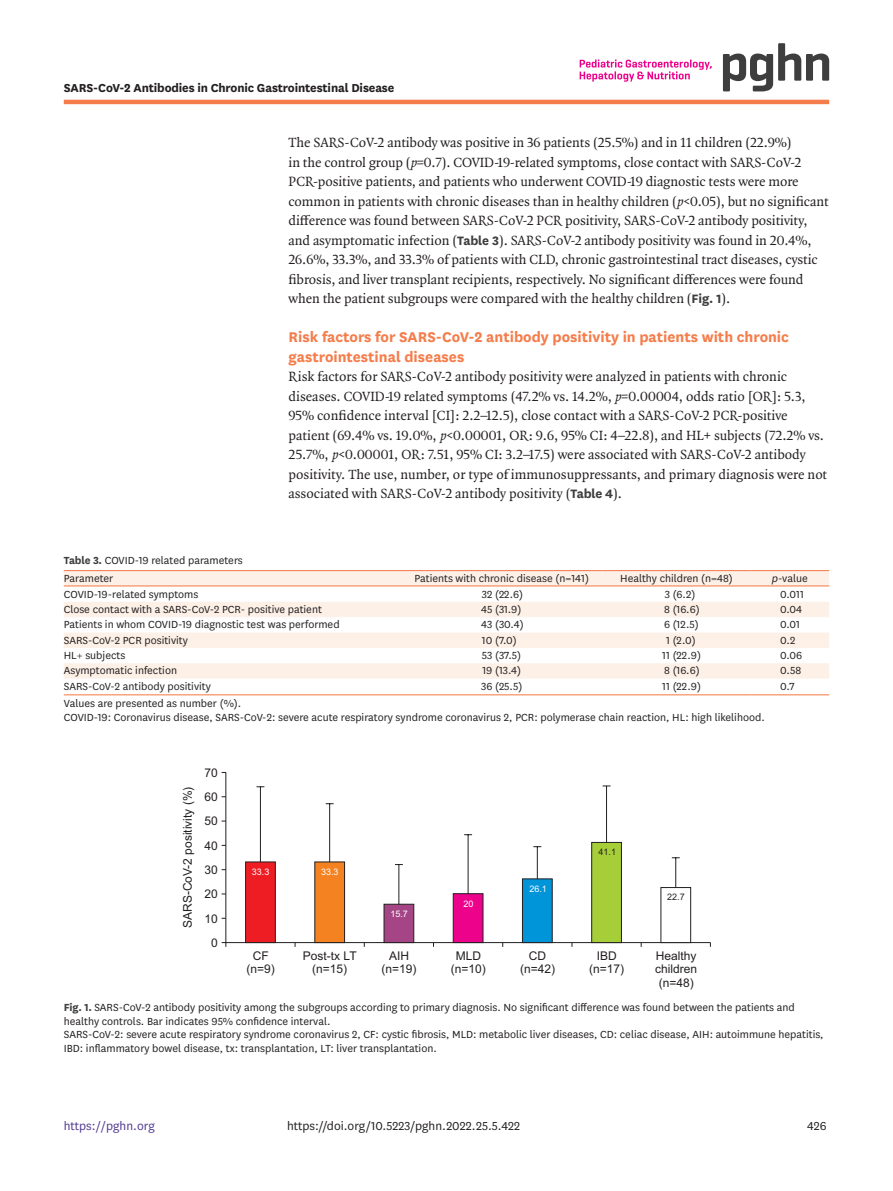
<style>
.page{position:relative;width:893px;height:1191px;background:#fff}
.page>*{position:absolute;margin:0;border:0;box-sizing:border-box;transform-origin:0 0}
.body_title2{font:700 16.5px/19.5px "National";color:#f47d4b}
.body_p{font:14.25px/19.5px "Quadraat OT";letter-spacing:-.005em;color:#231f20}
.body_p_first{font:14.25px/19.5px "Quadraat OT";color:#231f20}
.alt-title-type{font:700 13.5px "National";letter-spacing:-.01em;color:#231f20}
.doi_running_footer{font:13.5px "National";color:#231f20}
.t1{font:13.5px "National";color:#513a91}
.fig_caption{font:12px/13.5px "National";color:#231f20}
.tbody_entry{font:12px "National";color:#231f20}
.table-wrap-foot_p{font:12px "National";color:#231f20}
.t2{font:12px/13.4px "Arial";color:#231f20;text-align:center}
.thead_entry{font:12px "National";color:#231f20}
.table-wrap_caption{font:12px "National";color:#231f20}
.table-wrap-foot_p_fi{font:12px "National";color:#231f20}
.t3{font:9px "Arial";color:#fff}
.t4{font:9px "Arial";color:#231f20}
.s1{font-style:italic}
.s2{font-family:"National";font-weight:700;color:#3e3e3f}
.s3{font-weight:700;color:#3e3e3f}
</style>
<div class="page">
<hr style="left:64px;top:100px;width:765px;height:4px;background:#f47d4b">
<svg style="left:723px;top:43px;width:106px;height:48px"></svg>
<svg style="left:580px;top:60px;width:132px;height:22px"></svg>
<svg style="left:64px;top:571px;width:765px;height:107px;fill:#fdf0e7"></svg>
<hr style="left:64px;top:570px;width:337px;height:1px;background:#f47d4b">
<hr style="left:401px;top:570px;width:202px;height:1px;background:#f47d4b">
<hr style="left:603px;top:570px;width:147px;height:1px;background:#f47d4b">
<hr style="left:750px;top:570px;width:79px;height:1px;background:#f47d4b">
<hr style="left:64px;top:585px;width:337px;height:1px;background:#f47d4b">
<hr style="left:401px;top:585px;width:202px;height:1px;background:#f47d4b">
<hr style="left:603px;top:585px;width:147px;height:1px;background:#f47d4b">
<hr style="left:750px;top:585px;width:79px;height:1px;background:#f47d4b">
<hr style="left:64px;top:694px;width:337px;height:1px;background:#f47d4b">
<hr style="left:401px;top:694px;width:202px;height:1px;background:#f47d4b">
<hr style="left:603px;top:694px;width:147px;height:1px;background:#f47d4b">
<hr style="left:750px;top:694px;width:79px;height:1px;background:#f47d4b">
<svg style="left:221px;top:771px;width:489px;height:172px"></svg>
<hr style="left:260px;top:786px;width:1px;height:129px;background:#231f20">
<div style="left:245px;top:861px;width:31px;height:82px;background:#ee1d23;border:1px solid #231f20"></div>
<hr style="left:329px;top:803px;width:1px;height:112px;background:#231f20">
<div style="left:314px;top:861px;width:31px;height:82px;background:#f58220;border:1px solid #231f20"></div>
<hr style="left:398px;top:864px;width:1px;height:50px;background:#231f20">
<div style="left:384px;top:903px;width:30px;height:40px;background:#a54586;border:1px solid #231f20"></div>
<hr style="left:468px;top:834px;width:1px;height:81px;background:#231f20">
<div style="left:453px;top:893px;width:30px;height:50px;background:#ed028c;border:1px solid #231f20"></div>
<hr style="left:537px;top:846px;width:1px;height:53px;background:#231f20">
<div style="left:522px;top:878px;width:31px;height:65px;background:#0095d9;border:1px solid #231f20"></div>
<hr style="left:606px;top:786px;width:1px;height:63px;background:#231f20">
<div style="left:591px;top:842px;width:31px;height:101px;background:#a6ce39;border:1px solid #231f20"></div>
<hr style="left:675px;top:857px;width:1px;height:51px;background:#231f20">
<div style="left:660px;top:887px;width:31px;height:56px;background:#fff;border:1px solid #231f20"></div>
<p class="alt-title-type" style="left:64px;top:78px;width:332px">SARS-CoV-2 Antibodies in Chronic Gastrointestinal Disease</p>
<p class="body_p" style="left:289px;top:133px;width:542px">The SARS-CoV-2 antibody was positive in 36 patients (25.5%) and in 11 children (22.9%)<br>in the control group (<span class="s1">p</span>=0.7). COVID-19-related symptoms, close contact with SARS-CoV-2<br>PCR-positive patients, and patients who underwent COVID-19 diagnostic tests were more common in patients with chronic diseases than in healthy children (<span class="s1">p</span>&lt;0.05), but no significant difference was found between SARS-CoV-2 PCR positivity, SARS-CoV-2 antibody positivity, and asymptomatic infection (<span class="s2">Table 3</span>). SARS-CoV-2 antibody positivity was found in 20.4%, 26.6%, 33.3%, and 33.3% of patients with CLD, chronic gastrointestinal tract diseases, cystic fibrosis, and liver transplant recipients, respectively. No significant differences were found when the patient subgroups were compared with the healthy children (<span class="s2">Fig. 1</span>).</p>
<p class="body_title2" style="left:289px;top:326px;width:502px">Risk factors for SARS-CoV-2 antibody positivity in patients with chronic gastrointestinal diseases</p>
<p class="body_p_first" style="left:289px;top:367px;width:540px">Risk factors for SARS-CoV-2 antibody positivity were analyzed in patients with chronic diseases. COVID-19 related symptoms (47.2% vs. 14.2%, <span class="s1">p</span>=0.00004, odds ratio [OR]: 5.3, 95% confidence interval [CI]: 2.2–12.5), close contact with a SARS-CoV-2 PCR-positive patient (69.4% vs. 19.0%, <span class="s1">p</span>&lt;0.00001, OR: 9.6, 95% CI: 4–22.8), and HL+ subjects (72.2% vs.<br>25.7%, <span class="s1">p</span>&lt;0.00001, OR: 7.51, 95% CI: 3.2–17.5) were associated with SARS-CoV-2 antibody positivity. The use, number, or type of immunosuppressants, and primary diagnosis were not associated with SARS-CoV-2 antibody positivity (<span class="s2">Table 4</span>).</p>
<p class="table-wrap_caption" style="left:64px;top:552px;width:181px"><span class="s3">Table 3.</span> COVID-19 related parameters</p>
<p class="thead_entry" style="left:64px;top:570px;width:51px">Parameter</p>
<p class="thead_entry" style="left:414px;top:570px;width:176px">Patients with chronic disease (n=141)</p>
<p class="thead_entry" style="left:620px;top:570px;width:114px">Healthy children (n=48)</p>
<p class="thead_entry" style="left:772px;top:570px;width:37px"><span class="s1">p</span>-value</p>
<p class="tbody_entry" style="left:64px;top:586px;width:136px">COVID-19-related symptoms</p>
<p class="tbody_entry" style="left:482px;top:586px;width:43px">32 (22.6)</p>
<p class="tbody_entry" style="left:665px;top:586px;width:32px">3 (6.2)</p>
<p class="tbody_entry" style="left:780px;top:586px;width:25px">0.011</p>
<p class="tbody_entry" style="left:64px;top:601px;width:260px">Close contact with a SARS-CoV-2 PCR- positive patient</p>
<p class="tbody_entry" style="left:481px;top:601px;width:42px">45 (31.9)</p>
<p class="tbody_entry" style="left:664px;top:601px;width:37px">8 (16.6)</p>
<p class="tbody_entry" style="left:780px;top:601px;width:23px">0.04</p>
<p class="tbody_entry" style="left:64px;top:617px;width:277px">Patients in whom COVID-19 diagnostic test was performed</p>
<p class="tbody_entry" style="left:481px;top:617px;width:44px">43 (30.4)</p>
<p class="tbody_entry" style="left:664px;top:617px;width:36px">6 (12.5)</p>
<p class="tbody_entry" style="left:780px;top:617px;width:21px">0.01</p>
<p class="tbody_entry" style="left:64px;top:632px;width:125px">SARS-CoV-2 PCR positivity</p>
<p class="tbody_entry" style="left:482px;top:632px;width:36px">10 (7.0)</p>
<p class="tbody_entry" style="left:666px;top:632px;width:31px">1 (2.0)</p>
<p class="tbody_entry" style="left:780px;top:632px;width:17px">0.2</p>
<p class="tbody_entry" style="left:64px;top:647px;width:63px">HL+ subjects</p>
<p class="tbody_entry" style="left:482px;top:647px;width:41px">53 (37.5)</p>
<p class="tbody_entry" style="left:662px;top:647px;width:40px">11 (22.9)</p>
<p class="tbody_entry" style="left:780px;top:647px;width:23px">0.06</p>
<p class="tbody_entry" style="left:64px;top:663px;width:115px">Asymptomatic infection</p>
<p class="tbody_entry" style="left:482px;top:663px;width:40px">19 (13.4)</p>
<p class="tbody_entry" style="left:664px;top:663px;width:37px">8 (16.6)</p>
<p class="tbody_entry" style="left:780px;top:663px;width:22px">0.58</p>
<p class="tbody_entry" style="left:64px;top:678px;width:148px">SARS-CoV-2 antibody positivity</p>
<p class="tbody_entry" style="left:481px;top:678px;width:43px">36 (25.5)</p>
<p class="tbody_entry" style="left:662px;top:678px;width:40px">11 (22.9)</p>
<p class="tbody_entry" style="left:780px;top:678px;width:16px">0.7</p>
<p class="table-wrap-foot_p_fi" style="left:64px;top:695px;width:179px">Values are presented as number (%).</p>
<p class="table-wrap-foot_p" style="left:64px;top:709px;width:702px">COVID-19: Coronavirus disease, SARS-CoV-2: severe acute respiratory syndrome coronavirus 2, PCR: polymerase chain reaction, HL: high likelihood.</p>
<p class="t2" style="left:182px;top:928px;width:143px;rotate:-90deg">SARS-CoV-2 positivity (%)</p>
<p class="t2" style="left:204px;top:761px;width:15px;line-height:24.3px;text-align:justify">70<br>60<br>50<br>40<br>30<br>20<br>10</p>
<p class="t2" style="left:211px;top:937px;width:8px">0</p>
<p class="t3" style="left:252px;top:868px;width:19px">33.3</p>
<p class="t2" style="left:246px;top:950px;width:30px">CF (n=9)</p>
<p class="t3" style="left:321px;top:868px;width:19px">33.3</p>
<p class="t2" style="left:303px;top:950px;width:55px">Post-tx LT (n=15)</p>
<p class="t3" style="left:390px;top:910px;width:19px">15.7</p>
<p class="t3" style="left:463px;top:900px;width:12px">20</p>
<p class="t3" style="left:529px;top:885px;width:19px">26.1</p>
<p class="t4" style="left:599px;top:848px;width:19px">41.1</p>
<p class="t4" style="left:667px;top:894px;width:19px">22.7</p>
<p class="t2" style="left:382px;top:950px;width:37px">AIH (n=19)</p>
<p class="t2" style="left:451px;top:950px;width:37px">MLD (n=10)</p>
<p class="t2" style="left:520px;top:950px;width:37px">CD (n=42)</p>
<p class="t2" style="left:589px;top:950px;width:37px">IBD (n=17)</p>
<p class="t2" style="left:655px;top:950px;width:44px;text-align:justify">Healthy children (n=48)</p>
<p class="fig_caption" style="left:64px;top:1000px;width:761px"><span class="s3">Fig. 1.</span> SARS-CoV-2 antibody positivity among the subgroups according to primary diagnosis. No significant difference was found between the patients and healthy controls. Bar indicates 95% confidence interval.<br>SARS-CoV-2: severe acute respiratory syndrome coronavirus 2, CF: cystic fibrosis, MLD: metabolic liver diseases, CD: celiac disease, AIH: autoimmune hepatitis, IBD: inflammatory bowel disease, tx: transplantation, LT: liver transplantation.</p>
<p class="doi_running_footer" style="left:287px;top:1116px;width:235px">https://doi.org/10.5223/pghn.2022.25.5.422</p>
<p class="t1" style="left:64px;top:1116px;width:93px">https://pghn.org</p>
<p class="doi_running_footer" style="left:807px;top:1116px;width:21px">426</p>
</div>
